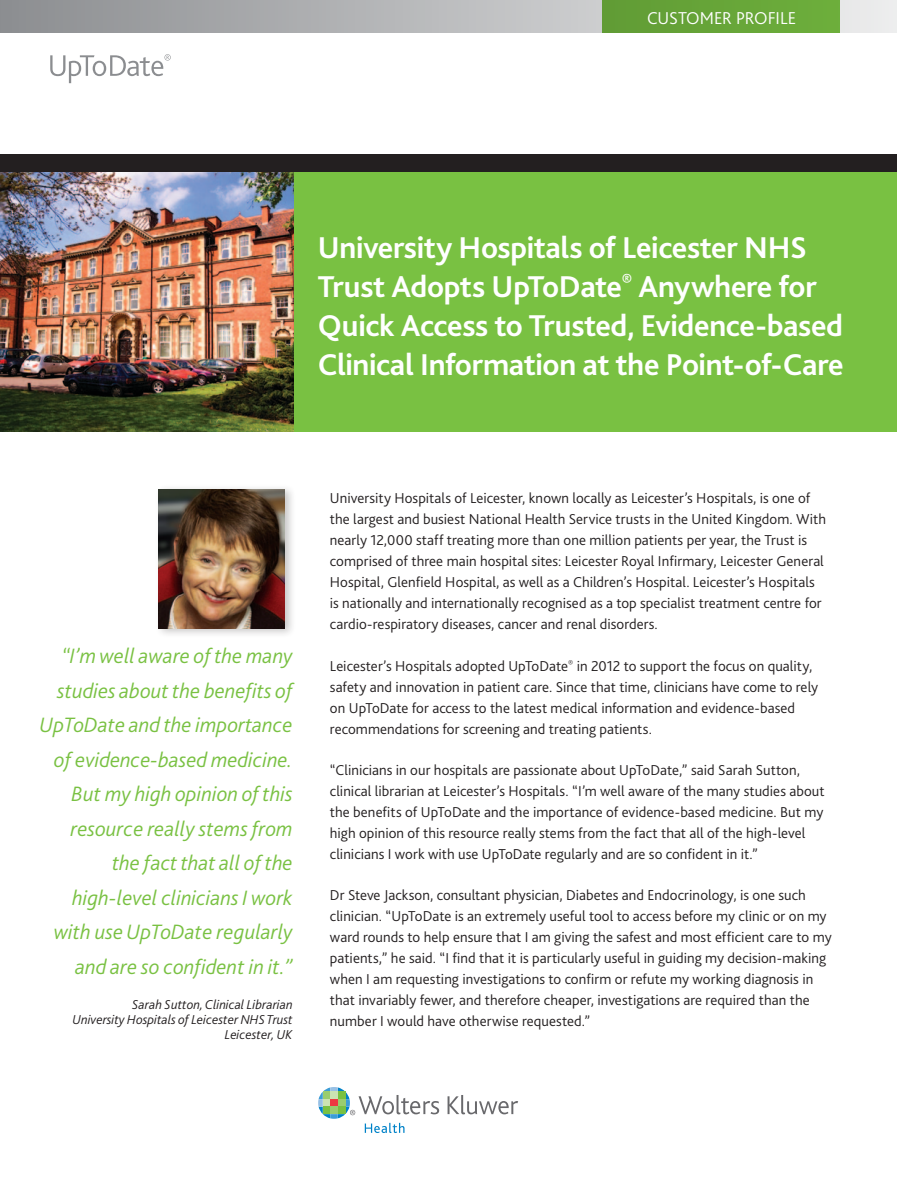
<style>
.page{position:relative;width:897px;height:1188px;background:#fff}
.page>*{position:absolute;margin:0;border:0;box-sizing:border-box;transform-origin:0 0}
.CS_headline{font:700 31.5px/39px "Bliss 2";letter-spacing:-.015em;color:#fff}
.pull_quote_italic{font:italic 300 21.75px/34.5px "Bliss 2";color:#79c142;text-align:right}
.t1{font:300 18px "Bliss 2";letter-spacing:-.01em;color:#fff}
.CS_text{font:300 15px/21px "Bliss 2";letter-spacing:.005em;color:#231f20}
.pull_quote_italic-2{font:italic 300 13.5px/15px "Bliss 2";color:#231f20;text-align:right}
</style>
<div class="page">
<img style="left:0;top:172px;width:294px;height:259px">
<svg style="left:50px;top:54px;width:121px;height:29px"></svg>
<svg style="left:0;top:0;width:896px;height:33px;background:#b1b2b4"></svg>
<div style="left:602px;top:0;width:238px;height:33px;background:#67a538"></div>
<div style="left:294px;top:172px;width:602px;height:259px;background:#79c142"></div>
<div style="left:0;top:154px;width:896px;height:18px;background:#231f20"></div>
<svg style="left:447px;top:1095px;width:71px;height:19px"></svg>
<svg style="left:318px;top:1087px;width:121px;height:46px"></svg>
<div style="left:155px;top:484px;width:141px;height:154px;background:#231f20;opacity:.25"></div>
<img style="left:159px;top:490px;width:126px;height:139px">
<p class="t1" style="left:647px;top:7px;width:150px">CUSTOMER PROFILE</p>
<p class="CS_headline" style="left:318px;top:227px;width:527px">University Hospitals of Leicester NHS Trust Adopts UpToDate<sup>®</sup> Anywhere for Quick Access to Trusted, Evidence-based Clinical Information at the Point-of-Care</p>
<p class="pull_quote_italic" style="left:39px;top:638px;width:254px">“I’m well aware of the many studies about the benefits of<br>UpToDate and the importance of evidence-based medicine.<br>But my high opinion of this resource really stems from the fact that all of the high-level clinicians I work with use UpToDate regularly and are so confident in it.”</p>
<p class="pull_quote_italic-2" style="left:73px;top:997px;width:221px">Sarah Sutton, Clinical Librarian<br>University Hospitals of Leicester NHS Trust<br>Leicester, UK</p>
<p class="CS_text" style="left:330px;top:488px;width:497px">University Hospitals of Leicester, known locally as Leicester’s Hospitals, is one of the largest and busiest National Health Service trusts in the United Kingdom. With nearly 12,000 staff treating more than one million patients per year, the Trust is comprised of three main hospital sites: Leicester Royal Infirmary, Leicester General Hospital, Glenfield Hospital, as well as a Children’s Hospital. Leicester’s Hospitals is nationally and internationally recognised as a top specialist treatment centre for cardio-respiratory diseases, cancer and renal disorders.</p>
<p class="CS_text" style="left:330px;top:655px;width:489px">Leicester’s Hospitals adopted UpToDate<sup>®</sup> in 2012 to support the focus on quality, safety and innovation in patient care. Since that time, clinicians have come to rely on UpToDate for access to the latest medical information and evidence-based recommendations for screening and treating patients.</p>
<p class="CS_text" style="left:330px;top:759px;width:496px">“Clinicians in our hospitals are passionate about UpToDate,” said Sarah Sutton, clinical librarian at Leicester’s Hospitals. “I’m well aware of the many studies about the benefits of UpToDate and the importance of evidence-based medicine. But my high opinion of this resource really stems from the fact that all of the high-level clinicians I work with use UpToDate regularly and are so confident in it.”</p>
<p class="CS_text" style="left:330px;top:884px;width:503px">Dr Steve Jackson, consultant physician, Diabetes and Endocrinology, is one such clinician. “UpToDate is an extremely useful tool to access before my clinic or on my ward rounds to help ensure that I am giving the safest and most efficient care to my patients,” he said. “I find that it is particularly useful in guiding my decision-making when I am requesting investigations to confirm or refute my working diagnosis in that invariably fewer, and therefore cheaper, investigations are required than the number I would have otherwise requested.”</p>
</div>
